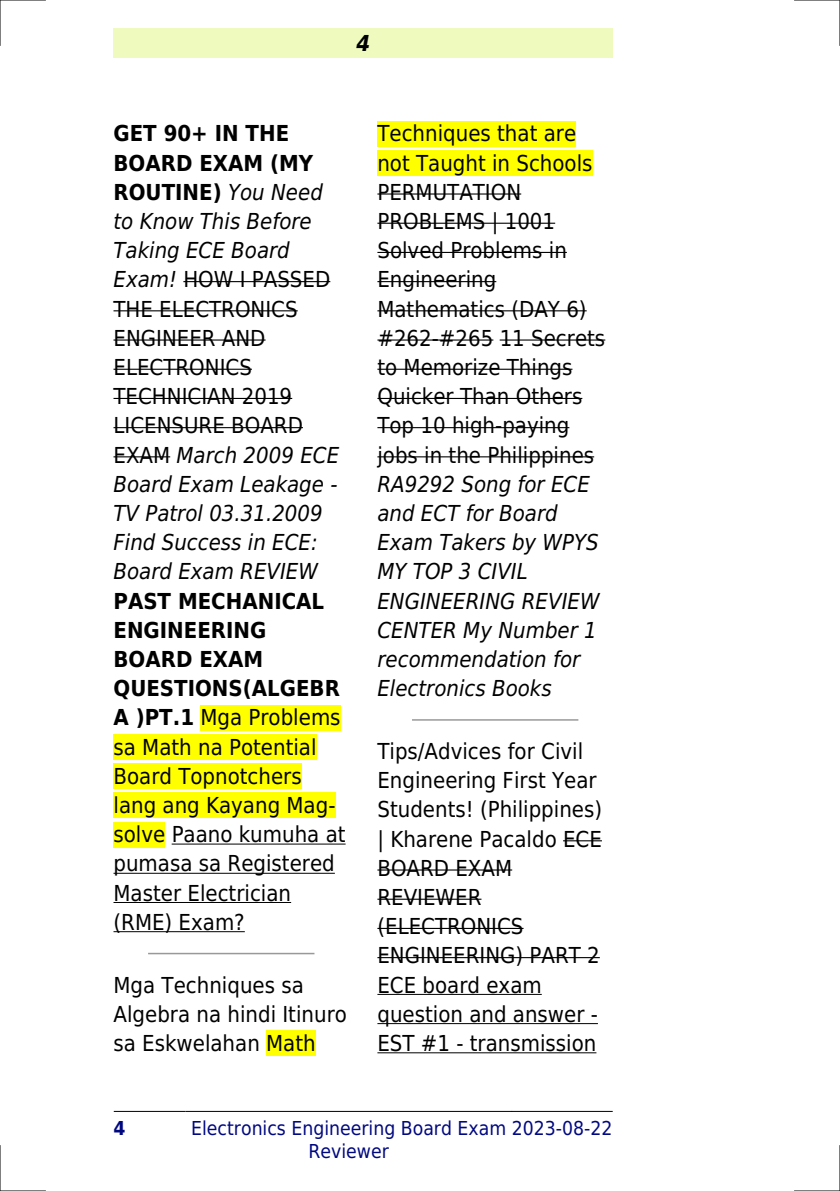
<style>
.page{position:relative;width:840px;height:1191px;background:#fff}
.page>*{position:absolute;margin:0;border:0;box-sizing:border-box;transform-origin:0 0}
.t1{font:22px/29.2px "DejaVu Sans Condensed";color:#000}
.t2{font:italic 22px/29.2px "DejaVu Sans Condensed";color:#000}
.t3{font:italic 700 22px "DejaVu Sans Condensed";color:#000}
.t4{font:19.2px/23px "DejaVu Sans Condensed";color:#000880}
.t5{font:700 19.2px "DejaVu Sans Condensed";color:#000880}
.s1{font-weight:700;font-style:normal}
.s2{font-style:normal}
.s3{font-weight:700}
</style>
<div class="page">
<div style="left:113px;top:28px;width:499px;height:30px;background:#effbbe"></div>
<hr style="left:114px;top:1111px;width:71px;height:1px;background:#000">
<hr style="left:186px;top:1111px;width:325px;height:1px;background:#000">
<hr style="left:512px;top:1111px;width:100px;height:1px;background:#000">
<hr style="left:183px;top:281px;width:147px;height:1px;background:#000">
<hr style="left:113px;top:310px;width:184px;height:1px;background:#000">
<hr style="left:113px;top:339px;width:152px;height:1px;background:#000">
<hr style="left:113px;top:369px;width:139px;height:1px;background:#000">
<hr style="left:113px;top:398px;width:179px;height:1px;background:#000">
<hr style="left:113px;top:427px;width:190px;height:1px;background:#000">
<hr style="left:113px;top:456px;width:57px;height:1px;background:#000">
<div style="left:200px;top:705px;width:140px;height:25px;background:#ff0"></div>
<div style="left:113px;top:734px;width:203px;height:26px;background:#ff0"></div>
<div style="left:113px;top:763px;width:188px;height:26px;background:#ff0"></div>
<div style="left:113px;top:792px;width:222px;height:26px;background:#ff0"></div>
<div style="left:113px;top:821px;width:52px;height:26px;background:#ff0"></div>
<hr style="left:171px;top:843px;width:174px;height:1px;background:#000">
<hr style="left:113px;top:872px;width:222px;height:1px;background:#000">
<hr style="left:113px;top:902px;width:178px;height:1px;background:#000">
<hr style="left:113px;top:931px;width:132px;height:1px;background:#000">
<hr style="left:149px;top:952px;width:164px;height:2px;background:#999">
<div style="left:266px;top:1030px;width:49px;height:26px;background:#ff0"></div>
<div style="left:377px;top:121px;width:199px;height:25px;background:#ff0"></div>
<div style="left:377px;top:150px;width:215px;height:26px;background:#ff0"></div>
<hr style="left:377px;top:193px;width:144px;height:2px;background:#000">
<hr style="left:377px;top:223px;width:178px;height:1px;background:#000">
<hr style="left:377px;top:252px;width:189px;height:1px;background:#000">
<hr style="left:377px;top:281px;width:119px;height:1px;background:#000">
<hr style="left:377px;top:310px;width:209px;height:1px;background:#000">
<hr style="left:377px;top:339px;width:116px;height:1px;background:#000">
<hr style="left:499px;top:339px;width:106px;height:1px;background:#000">
<hr style="left:377px;top:369px;width:195px;height:1px;background:#000">
<hr style="left:377px;top:398px;width:205px;height:1px;background:#000">
<hr style="left:377px;top:427px;width:192px;height:1px;background:#000">
<hr style="left:377px;top:456px;width:217px;height:1px;background:#000">
<hr style="left:412px;top:719px;width:165px;height:1px;background:#999">
<hr style="left:562px;top:840px;width:39px;height:1px;background:#000">
<hr style="left:377px;top:869px;width:135px;height:1px;background:#000">
<hr style="left:377px;top:898px;width:104px;height:1px;background:#000">
<hr style="left:377px;top:928px;width:146px;height:1px;background:#000">
<hr style="left:377px;top:957px;width:222px;height:1px;background:#000">
<hr style="left:377px;top:994px;width:164px;height:1px;background:#000">
<hr style="left:377px;top:1023px;width:220px;height:1px;background:#000">
<hr style="left:377px;top:1052px;width:219px;height:1px;background:#000">
<hr style="left:0;top:0;width:45px;height:1px;background:#000">
<hr style="left:794px;top:0;width:45px;height:1px;background:#000">
<hr style="left:0;top:1190px;width:45px;height:1px;background:#000">
<hr style="left:794px;top:1190px;width:45px;height:1px;background:#000">
<hr style="left:0;top:0;width:1px;height:45px;background:#000">
<hr style="left:0;top:1145px;width:1px;height:46px;background:#000">
<hr style="left:839px;top:0;width:1px;height:45px;background:#000">
<hr style="left:839px;top:1145px;width:1px;height:46px;background:#000">
<p class="t3" style="left:356px;top:30px;width:15px">4</p>
<p class="t2" style="left:113px;top:119px;width:227px"><span class="s1">GET 90+ IN THE<br>BOARD EXAM (MY<br>ROUTINE)</span> You Need to Know This Before<br>Taking ECE Board<br>Exam! <span class="s2">HOW I PASSED<br>THE ELECTRONICS<br>ENGINEER AND<br>ELECTRONICS<br>TECHNICIAN 2019<br>LICENSURE BOARD<br>EXAM</span> March 2009 ECE<br>Board Exam Leakage -<br>TV Patrol 03.31.2009<br>Find Success in ECE:<br>Board Exam REVIEW</p>
<p class="t1" style="left:113px;top:586px;width:233px"><span class="s3">PAST MECHANICAL<br>ENGINEERING<br>BOARD EXAM<br>QUESTIONS(ALGEBR<br>A )PT.1</span> Mga Problems sa Math na Potential<br>Board Topnotchers lang ang Kayang Mag&shy;solve Paano kumuha at pumasa sa Registered<br>Master Electrician (RME) Exam?</p>
<p class="t1" style="left:113px;top:970px;width:235px">Mga Techniques sa<br>Algebra na hindi Itinuro sa Eskwelahan Math</p>
<p class="t1" style="left:377px;top:119px;width:229px">Techniques that are not Taught in Schools<br>PERMUTATION<br>PROBLEMS | 1001<br>Solved Problems in<br>Engineering<br>Mathematics (DAY 6) #262-#265 11 Secrets to Memorize Things<br>Quicker Than Others<br>Top 10 high-paying jobs in the Philippines</p>
<p class="t2" style="left:377px;top:469px;width:223px">RA9292 Song for ECE and ECT for Board<br>Exam Takers by WPYS<br>MY TOP 3 CIVIL<br>ENGINEERING REVIEW<br>CENTER My Number 1 recommendation for<br>Electronics Books</p>
<p class="t1" style="left:377px;top:736px;width:226px">Tips/Advices for Civil<br>Engineering First Year<br>Students! (Philippines) | Kharene Pacaldo ECE<br>BOARD EXAM<br>REVIEWER (ELECTRONICS<br>ENGINEERING) PART 2<br>ECE board exam question and answer -<br>EST #1 - transmission</p>
<p class="t5" style="left:113px;top:1116px;width:14px">4</p>
<p class="t4" style="left:308px;top:1116px;width:305px;text-indent:-117px">Electronics Engineering Board Exam 2023-08-22<br>Reviewer</p>
</div>
